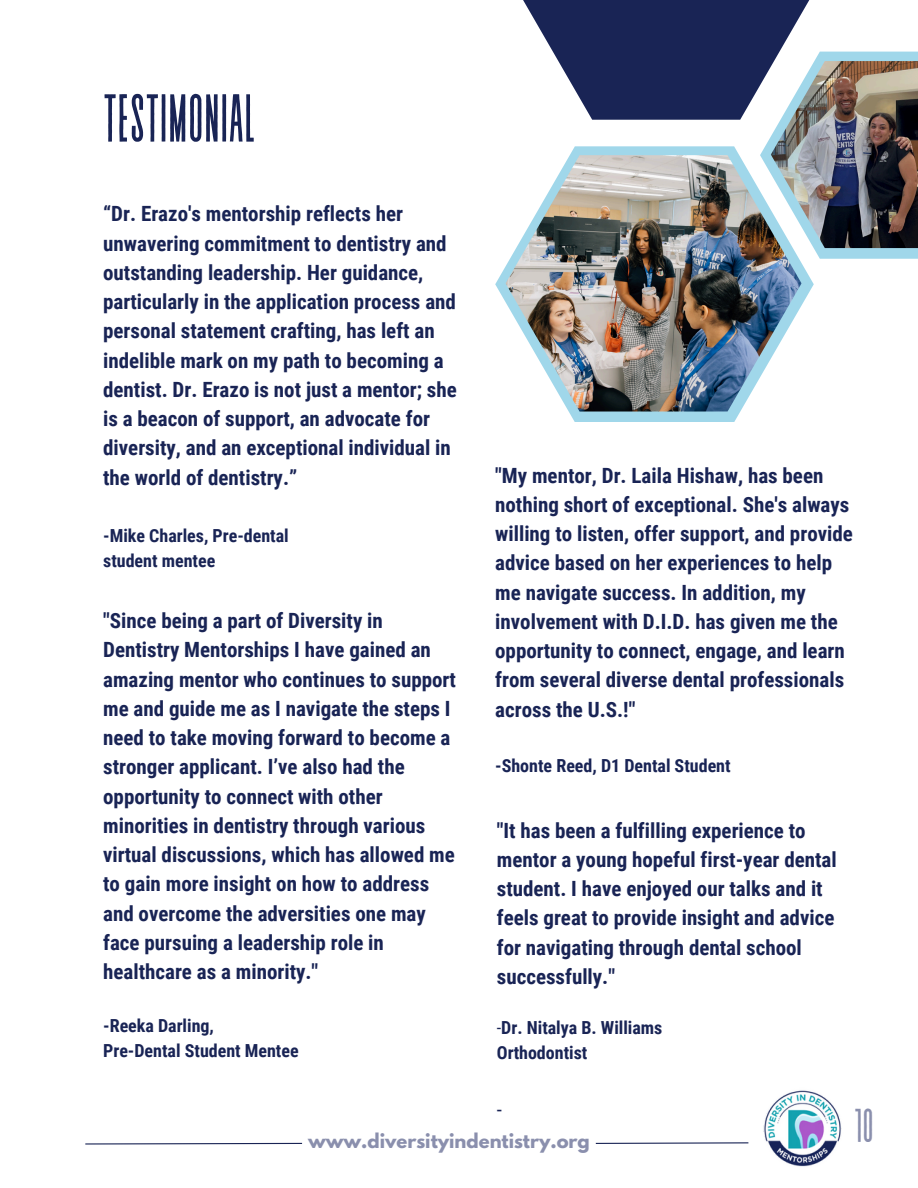
<style>
.page{position:relative;width:918px;height:1188px;background:#fff}
.page>*{position:absolute;margin:0;border:0;box-sizing:border-box;transform-origin:0 0}
.t1{font:67.5px "Revive 80 Tall";color:#192455}
.t2{font:47.25px "Revive 80 Tall";color:#8a8fad}
.t3{font:700 21px/29.2px "Roboto Condensed";color:#192455}
.t4{font:21px "Roboto Condensed";color:#192455}
.t5{font:700 18px/24.8px "Roboto Condensed";color:#192455}
.t6{font:700 18px "League Spartan";color:#8a8fad}
.s1{font-weight:400}
</style>
<div class="page">
<img style="left:763px;top:1090px;width:79px;height:77px">
<svg style="left:85px;top:1142px;width:218px;height:3px"></svg>
<svg style="left:595px;top:1142px;width:154px;height:2px"></svg>
<svg style="left:495px;top:146px;width:319px;height:276px"></svg>
<img style="left:506px;top:155px;width:296px;height:257px">
<svg style="left:760px;top:52px;width:158px;height:207px;fill:#a0d7ea"></svg>
<img style="left:771px;top:61px;width:147px;height:187px">
<svg style="left:523px;top:0;width:291px;height:120px;fill:#192455"></svg>
<p class="t1" style="left:103px;top:84px;width:154px">TESTIMONIAL</p>
<h2 class="t3" style="left:103px;top:200px;width:355px">“Dr. Erazo's mentorship reflects her unwavering commitment to dentistry and outstanding leadership. Her guidance, particularly in the application process and personal statement crafting, has left an indelible mark on my path to becoming a dentist. Dr. Erazo is not just a mentor; she is a beacon of support, an advocate for diversity, and an exceptional individual in the world of dentistry.”</h2>
<h4 class="t5" style="left:103px;top:523px;width:187px">-Mike Charles, Pre-dental student mentee</h4>
<h4 class="t3" style="left:103px;top:606px;width:354px">"Since being a part of Diversity in Dentistry Mentorships I have gained an amazing mentor who continues to support me and guide me as I navigate the steps I need to take moving forward to become a stronger applicant. I’ve also had the opportunity to connect with other minorities in dentistry through various virtual discussions, which has allowed me to gain more insight on how to address and overcome the adversities one may face pursuing a leadership role in healthcare as a minority."</h4>
<p class="t5" style="left:103px;top:1013px;width:197px">-Reeka Darling,<br>Pre-Dental Student Mentee</p>
<h4 class="t3" style="left:495px;top:461px;width:359px">"My mentor, Dr. Laila Hishaw, has been nothing short of exceptional. She's always willing to listen, offer support, and provide advice based on her experiences to help me navigate success. In addition, my involvement with D.I.D. has given me the opportunity to connect, engage, and learn from several diverse dental professionals across the U.S.!"</h4>
<h2 class="t5" style="left:495px;top:753px;width:237px">-Shonte Reed, D1 Dental Student</h2>
<p class="t3" style="left:497px;top:816px;width:341px">"It has been a fulfilling experience to mentor a young hopeful first-year dental student. I have enjoyed our talks and it feels great to provide insight and advice for navigating through dental school successfully."</p>
<p class="t5" style="left:497px;top:1016px;width:167px"><span class="s1">-</span>Dr. Nitalya B. Williams</p>
<h3 class="t5" style="left:497px;top:1041px;width:92px">Orthodontist</h3>
<p class="t4" style="left:497px;top:1097px;width:7px">-</p>
<h1 class="t6" style="left:308px;top:1132px;width:283px">www.diversityindentistry.org</h1>
<h2 class="t2" style="left:854px;top:1101px;width:21px">10</h2>
</div>
